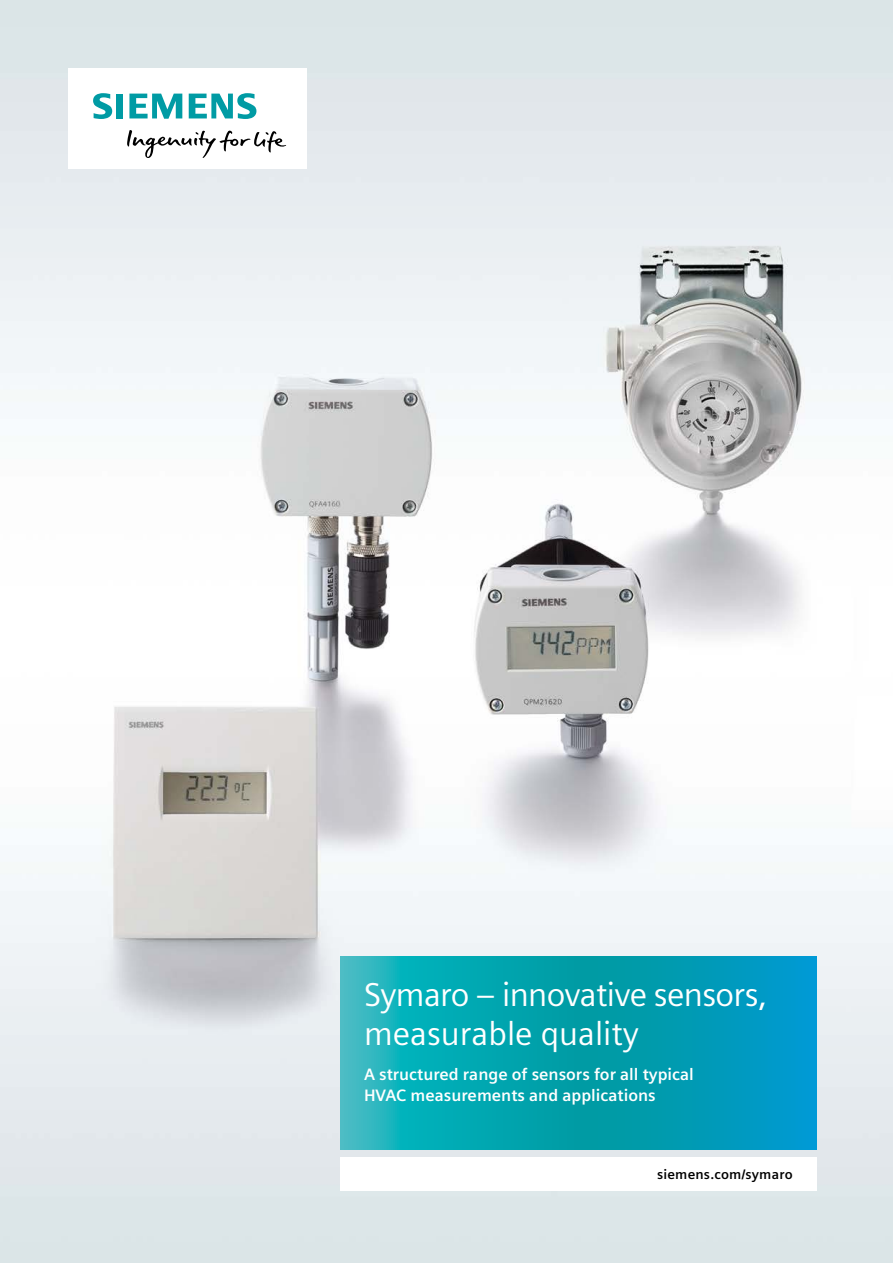
<style>
.page{position:relative;width:893px;height:1263px;background:#fff}
.page>*{position:absolute;margin:0;border:0;box-sizing:border-box;transform-origin:0 0}
.t1{font:33px/39.6px "Siemens Sans";letter-spacing:-.02em;color:#fff}
.t2{font:700 16.5px/21.5px "Siemens Sans";color:#fff}
.t3{font:700 13.5px "Siemens Sans";letter-spacing:.015em;color:#000}
</style>
<div class="page">
<img style="left:0;top:0;width:893px;height:1263px">
<div style="left:68px;top:68px;width:238px;height:101px;background:#fff"></div>
<svg style="left:127px;top:130px;width:159px;height:28px"></svg>
<svg style="left:93px;top:93px;width:30px;height:26px"></svg>
<svg style="left:129px;top:94px;width:53px;height:25px"></svg>
<svg style="left:189px;top:93px;width:67px;height:26px"></svg>
<div style="left:340px;top:1157px;width:476px;height:34px;background:#fff"></div>
<svg style="left:340px;top:956px;width:476px;height:193px"></svg>
<h1 class="t1" style="left:364px;top:975px;width:405px">Symaro – innovative sensors, measurable quality</h1>
<p class="t2" style="left:364px;top:1063px;width:331px">A structured range of sensors for all typical<br>HVAC measurements and applications</p>
<p class="t3" style="left:657px;top:1166px;width:137px">siemens.com/symaro</p>
</div>
